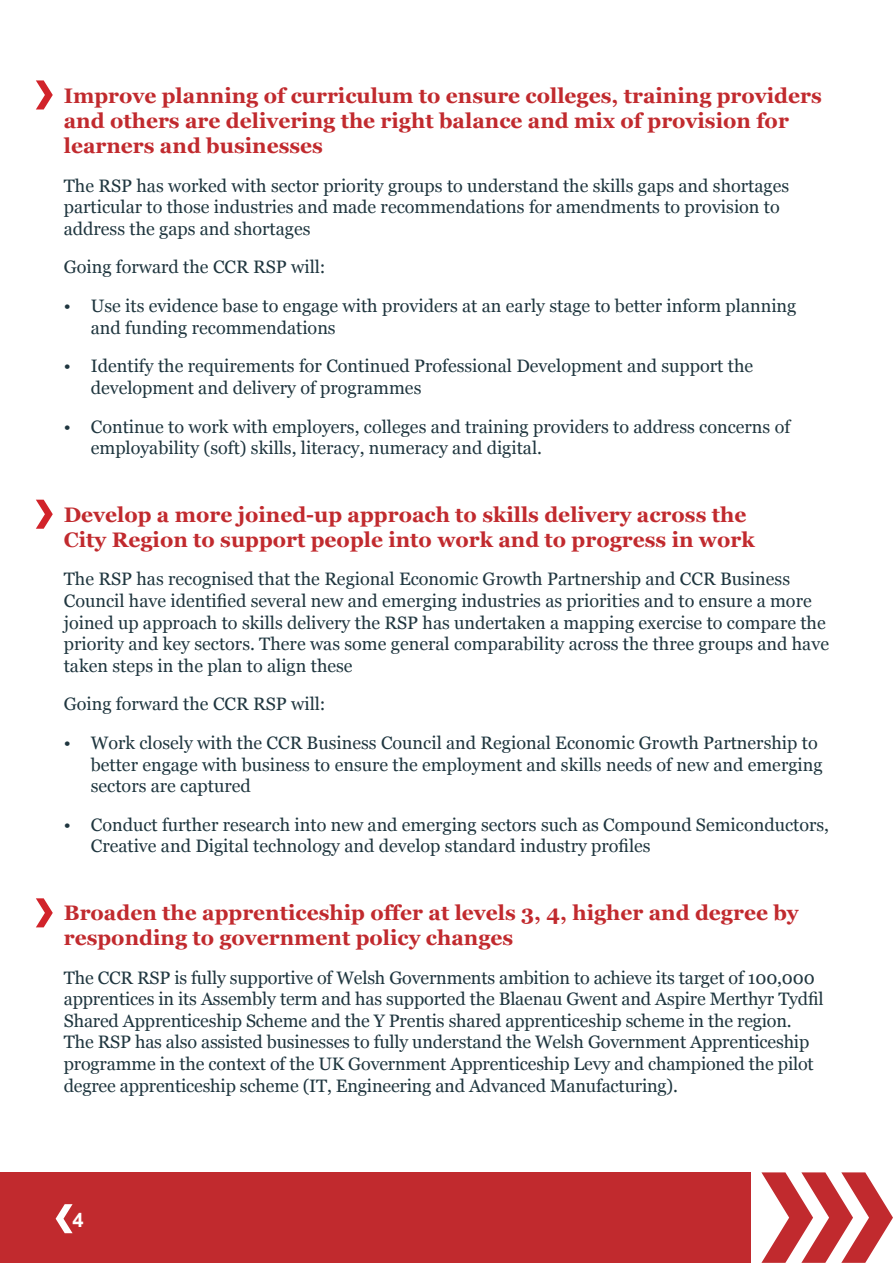
<style>
.page{position:relative;width:893px;height:1263px;background:#fff}
.page>*{position:absolute;margin:0;border:0;box-sizing:border-box;transform-origin:0 0}
.t1{font:700 21px/25.2px "Georgia";color:#c12a2e}
.t2{font:700 20.1px "Arial";color:#fff}
.t3{font:18px/21.6px "Georgia";color:#1f363f}
</style>
<div class="page">
<svg style="left:761px;top:1172px;width:132px;height:91px"></svg>
<div style="left:0;top:1172px;width:751px;height:91px;background:#c12a2e"></div>
<svg style="left:56px;top:1204px;width:17px;height:29px"></svg>
<svg style="left:36px;top:80px;width:17px;height:29px"></svg>
<svg style="left:36px;top:500px;width:17px;height:29px"></svg>
<svg style="left:36px;top:898px;width:17px;height:29px"></svg>
<p class="t1" style="left:64px;top:83px;width:760px">Improve planning of curriculum to ensure colleges, training providers and others are delivering the right balance and mix of provision for learners and businesses</p>
<p class="t3" style="left:64px;top:174px;width:727px">The RSP has worked with sector priority groups to understand the skills gaps and shortages particular to those industries and made recommendations for amendments to provision to address the gaps and shortages</p>
<p class="t3" style="left:64px;top:256px;width:263px">Going forward the CCR RSP will:</p>
<p class="t3" style="left:91px;top:294px;width:707px;text-indent:-27px">• Use its evidence base to engage with providers at an early stage to better inform planning and funding recommendations</p>
<p class="t3" style="left:91px;top:355px;width:664px;text-indent:-27px">• Identify the requirements for Continued Professional Development and support the development and delivery of programmes</p>
<p class="t3" style="left:91px;top:415px;width:701px;text-indent:-27px">• Continue to work with employers, colleges and training providers to address concerns of employability (soft) skills, literacy, numeracy and digital.</p>
<p class="t1" style="left:64px;top:502px;width:692px">Develop a more joined-up approach to skills delivery across the<br>City Region to support people into work and to progress in work</p>
<p class="t3" style="left:64px;top:568px;width:767px">The RSP has recognised that the Regional Economic Growth Partnership and CCR Business Council have identified several new and emerging industries as priorities and to ensure a more joined up approach to skills delivery the RSP has undertaken a mapping exercise to compare the priority and key sectors. There was some general comparability across the three groups and have taken steps in the plan to align these</p>
<p class="t3" style="left:64px;top:693px;width:263px">Going forward the CCR RSP will:</p>
<p class="t3" style="left:91px;top:731px;width:733px;text-indent:-27px">• Work closely with the CCR Business Council and Regional Economic Growth Partnership to better engage with business to ensure the employment and skills needs of new and emerging sectors are captured</p>
<p class="t3" style="left:91px;top:813px;width:740px;text-indent:-27px">• Conduct further research into new and emerging sectors such as Compound Semiconductors,<br>Creative and Digital technology and develop standard industry profiles</p>
<p class="t1" style="left:64px;top:900px;width:736px">Broaden the apprenticeship offer at levels 3, 4, higher and degree by responding to government policy changes</p>
<p class="t3" style="left:64px;top:966px;width:761px">The CCR RSP is fully supportive of Welsh Governments ambition to achieve its target of 100,000 apprentices in its Assembly term and has supported the Blaenau Gwent and Aspire Merthyr Tydfil Shared Apprenticeship Scheme and the Y Prentis shared apprenticeship scheme in the region.<br>The RSP has also assisted businesses to fully understand the Welsh Government Apprenticeship programme in the context of the UK Government Apprenticeship Levy and championed the pilot degree apprenticeship scheme (IT, Engineering and Advanced Manufacturing).</p>
<p class="t2" style="left:73px;top:1206px;width:13px">4</p>
</div>
